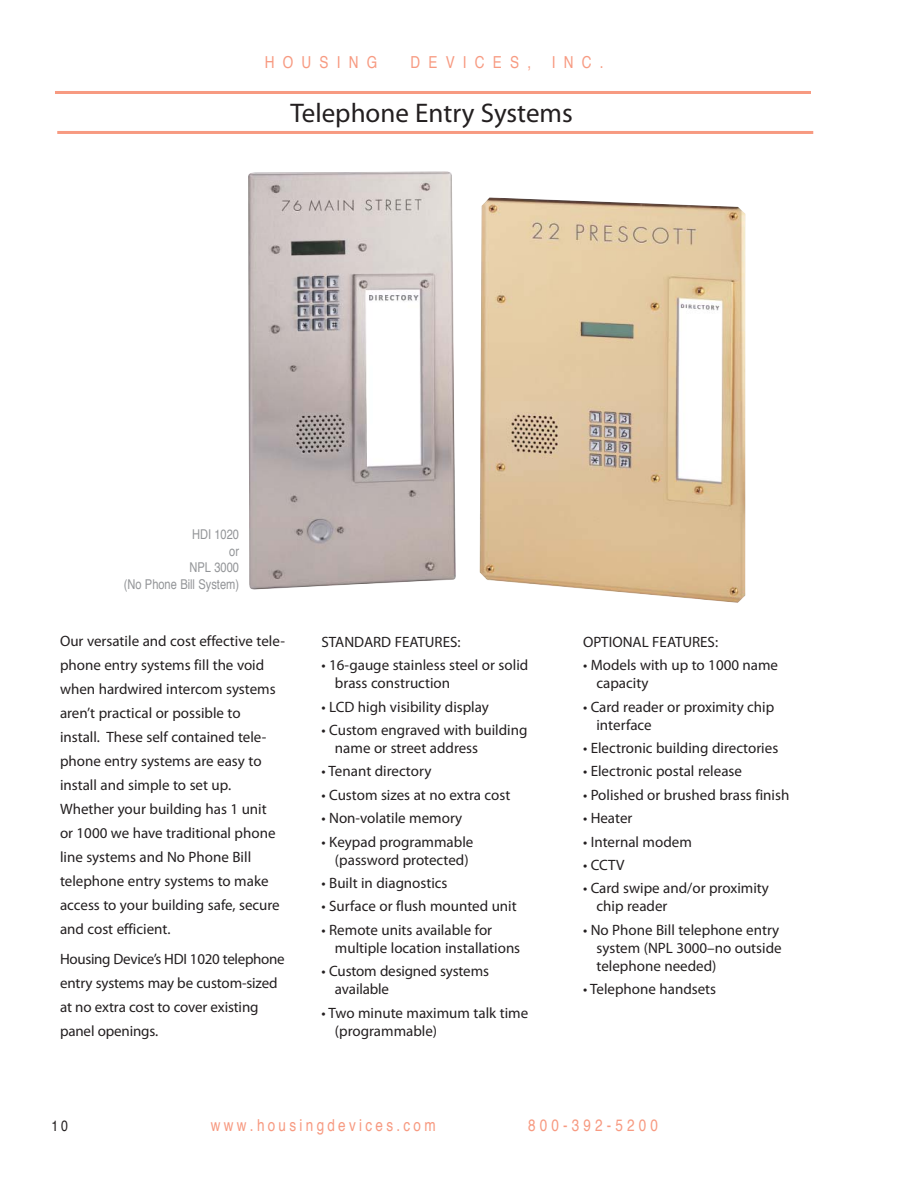
<style>
.page{position:relative;width:918px;height:1188px;background:#fff}
.page>*{position:absolute;margin:0;border:0;box-sizing:border-box;transform-origin:0 0}
.t1{font:27px "Myriad Pro";color:#231f20}
.t2{font:condensed 16.5px "Helvetica";letter-spacing:.2em;color:#f79a81}
.t3{font:condensed 16.5px "Helvetica";letter-spacing:.25em;color:#f79a81}
.t4{font:condensed 16.5px "Helvetica";letter-spacing:.5em;color:#f79a81}
.t5{font:15px/24px "Myriad Pro";color:#231f20}
.t6{font:condensed 15px "Helvetica";color:#231f20}
.t7{font:condensed 13.5px/16.5px "Helvetica";color:#939598;text-align:right}
</style>
<div class="page">
<hr style="left:55px;top:91px;width:756px;height:3px;background:#f79a81">
<hr style="left:57px;top:131px;width:756px;height:3px;background:#f79a81">
<img style="left:248px;top:171px;width:497px;height:432px">
<p class="t4" style="left:265px;top:55px;width:114px">HOUSING</p>
<p class="t4" style="left:410px;top:55px;width:122px">DEVICES,</p>
<p class="t3" style="left:552px;top:55px;width:53px">INC.</p>
<h1 class="t1" style="left:290px;top:103px;width:284px">Telephone Entry Systems</h1>
<p class="t7" style="left:124px;top:527px;width:117px">HDI 1020<br>or<br>NPL 3000<br>(No Phone Bill System)</p>
<p class="t5" style="left:60px;top:631px;width:227px">Our versatile and cost effective tele&shy;phone entry systems fill the void when hardwired intercom systems aren’t practical or possible to<br>install. These self contained tele&shy;phone entry systems are easy to install and simple to set up.<br>Whether your building has 1 unit<br>or 1000 we have traditional phone line systems and No Phone Bill telephone entry systems to make access to your building safe, secure and cost efficient.</p>
<p class="t5" style="left:60px;top:948px;width:226px">Housing Device’s HDI 1020 telephone entry systems may be custom-sized at no extra cost to cover existing panel openings.</p>
<p class="t5" style="left:321px;top:631px;width:141px">STANDARD FEATURES:</p>
<p class="t5" style="left:335px;top:658px;width:195px;line-height:18px;text-indent:-13px">• 16-gauge stainless steel or solid brass construction</p>
<p class="t5" style="left:321px;top:696px;width:169px">• LCD high visibility display</p>
<p class="t5" style="left:335px;top:723px;width:194px;line-height:18px;text-indent:-13px">• Custom engraved with building name or street address</p>
<p class="t5" style="left:321px;top:761px;width:111px">• Tenant directory</p>
<p class="t5" style="left:321px;top:784px;width:190px">• Custom sizes at no extra cost</p>
<p class="t5" style="left:321px;top:808px;width:142px">• Non-volatile memory</p>
<p class="t5" style="left:321px;top:834px;width:153px;line-height:18px;text-align:center">• Keypad programmable (password protected)</p>
<p class="t5" style="left:321px;top:873px;width:128px">• Built in diagnostics</p>
<p class="t5" style="left:321px;top:896px;width:197px">• Surface or flush mounted unit</p>
<p class="t5" style="left:335px;top:922px;width:187px;line-height:18px;text-indent:-13px">• Remote units available for multiple location installations</p>
<p class="t5" style="left:335px;top:964px;width:155px;line-height:18px;text-indent:-13px">• Custom designed systems available</p>
<p class="t5" style="left:335px;top:1005px;width:195px;line-height:18px;text-indent:-13px">• Two minute maximum talk time (programmable)</p>
<p class="t5" style="left:583px;top:631px;width:137px">OPTIONAL FEATURES:</p>
<p class="t5" style="left:597px;top:658px;width:183px;line-height:18px;text-indent:-14px">• Models with up to 1000 name capacity</p>
<p class="t5" style="left:597px;top:699px;width:179px;line-height:18px;text-indent:-14px">• Card reader or proximity chip interface</p>
<p class="t5" style="left:583px;top:738px;width:197px">• Electronic building directories</p>
<p class="t5" style="left:583px;top:761px;width:161px">• Electronic postal release</p>
<p class="t5" style="left:583px;top:784px;width:208px">• Polished or brushed brass finish</p>
<p class="t5" style="left:583px;top:808px;width:51px">• Heater</p>
<p class="t5" style="left:583px;top:831px;width:110px">• Internal modem</p>
<p class="t5" style="left:583px;top:855px;width:43px">• CCTV</p>
<p class="t5" style="left:597px;top:881px;width:174px;line-height:18px;text-indent:-14px">• Card swipe and/or proximity chip reader</p>
<p class="t5" style="left:597px;top:922px;width:187px;line-height:18px;text-indent:-14px">• No Phone Bill telephone entry system (NPL 3000–no outside telephone needed)</p>
<p class="t5" style="left:583px;top:979px;width:135px">• Telephone handsets</p>
<p class="t6" style="left:51px;top:1119px;width:18px">10</p>
<p class="t2" style="left:211px;top:1118px;width:226px">www.housingdevices.com</p>
<p class="t3" style="left:528px;top:1118px;width:131px">800-392-5200</p>
</div>
